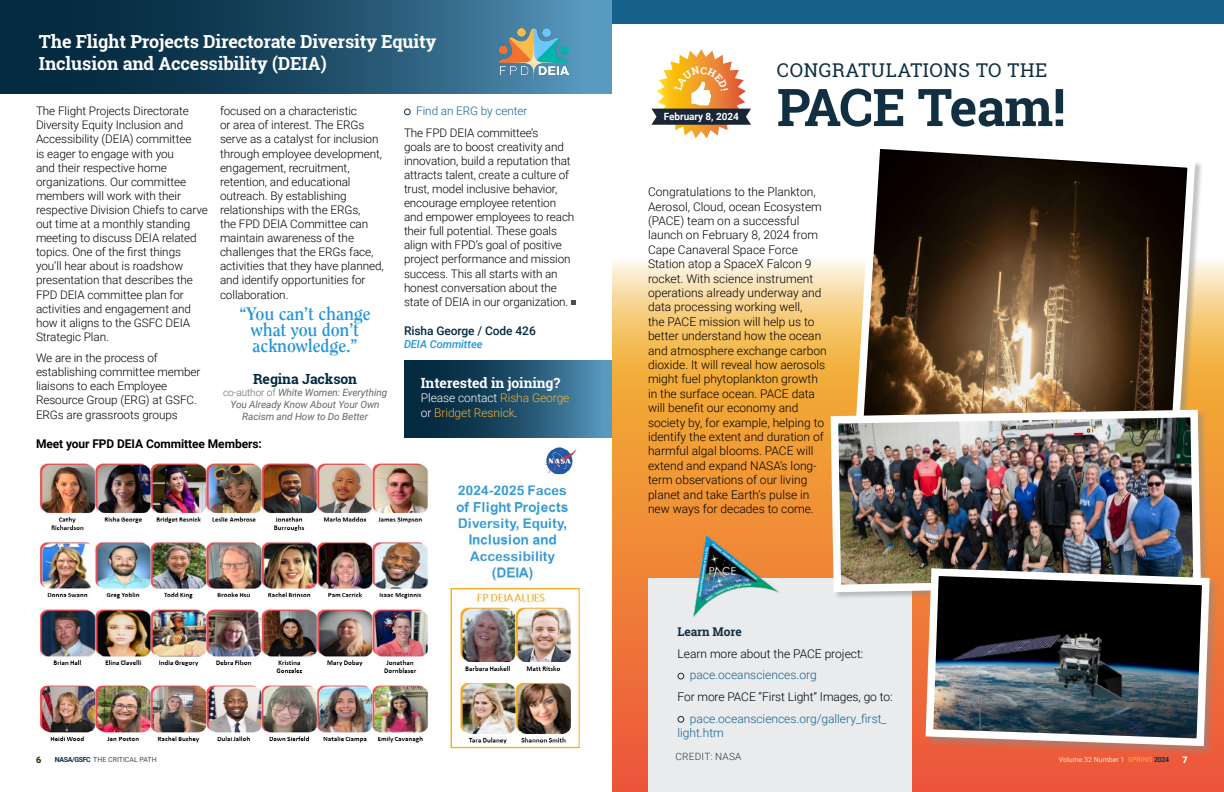
<style>
.page{position:relative;width:1224px;height:792px;background:#fff}
.page>*{position:absolute;margin:0;border:0;box-sizing:border-box;transform-origin:0 0}
.comings_h1{font:700 52px "Roboto Slab";letter-spacing:-.025em;color:#112f41}
.comings_h1-2{font:19px "Roboto Slab";letter-spacing:.03em;color:#112f41}
.body{font:700 18px/21.6px "Roboto Slab";letter-spacing:-.005em;color:#fff}
.quote_green{font:700 18px/16px "Clearface LT";letter-spacing:-.005em;color:#2395da;text-align:center}
.body-2{font:700 14px "Roboto Slab";letter-spacing:-.005em;color:#fff}
.body-3{font:700 14px "Roboto Slab";letter-spacing:-.005em;color:#042a40}
.body-4{font:300 12px/14.4px "Roboto";color:#000}
.body-5{font:300 12px/14.4px "Roboto";color:#14618d}
.body-6{font:300 12px/14.4px "Roboto";letter-spacing:-.005em;color:#f2b134}
.body-7{font:700 12px "Roboto";letter-spacing:-.005em;color:#000}
.body-8{font:300 12px "Roboto";color:#17618d}
.writer_name{font:500 12px "Roboto";letter-spacing:-.005em;color:#042a40}
.body-9{font:700 12px "Roboto Slab";letter-spacing:-.005em;color:#112f41}
.body-10{font:300 11.8px/14.1px "Roboto";letter-spacing:-.005em;color:#000}
.body-11{font:300 11.8px "Roboto";letter-spacing:-.005em;color:#17618d}
.writer_title{font:italic 500 11px "Roboto";letter-spacing:-.005em;color:#2395da}
.body-12{font:italic 10px/12px "Roboto";letter-spacing:-.005em;color:#666;text-align:center}
.body-13{font:700 10px "Roboto";letter-spacing:-.005em;color:#fff}
.t1{font:300 10px "Roboto";letter-spacing:.03em;color:#333}
.t2{font:900 9px "Roboto";color:#402e04}
.t3{font:900 9px "Roboto";color:#fff}
.t4{font:7px "Roboto";color:#f4e7be}
.t5{font:7px "Roboto";color:#4c4c4c}
.s1{font-weight:300;font-style:normal}
.s2{color:#fff}
.s3{font-weight:700;color:#112f41}
.s4{color:#f2b134}
</style>
<div class="page">
<svg style="left:612px;top:260px;width:612px;height:532px;background:#f19d4f"></svg>
<div style="left:612px;top:0;width:612px;height:24px;background:#17618d"></div>
<div style="left:648px;top:579px;width:264px;height:213px;background:#e9ebed"></div>
<svg style="left:678px;top:673px;width:6px;height:6px"></svg>
<div style="left:678px;top:716px;width:6px;height:7px;border:1px solid #112f41;border-radius:50%"></div>
<svg style="left:851px;top:149px;width:348px;height:257px;background:#614e3b"></svg>
<img style="left:827px;top:406px;width:378px;height:190px">
<div style="left:926px;top:569px;width:293px;height:187px;background:#8c8c8c;opacity:.5"></div>
<img style="left:922px;top:564px;width:292px;height:186px">
<img style="left:682px;top:536px;width:101px;height:81px">
<svg style="left:0;top:0;width:612px;height:94px;background:#204f6a"></svg>
<div style="left:404px;top:109px;width:7px;height:6px;border:1px solid #112f41;border-radius:50%"></div>
<svg style="left:571px;top:300px;width:5px;height:5px"></svg>
<img style="left:500px;top:28px;width:69px;height:56px">
<img style="left:39px;top:447px;width:541px;height:302px">
<svg style="left:404px;top:360px;width:208px;height:77px;background:#22516d"></svg>
<div style="left:32px;top:441px;width:412px;height:18px;background:#fff"></div>
<div style="left:432px;top:453px;width:13px;height:309px;background:#fff"></div>
<div style="left:451px;top:588px;width:129px;height:160px;border:1px solid #f9aa19"></div>
<svg style="left:651px;top:49px;width:100px;height:89px"></svg>
<p class="body" style="left:39px;top:31px;width:399px">The Flight Projects Directorate Diversity Equity<br>Inclusion and Accessibility (DEIA)</p>
<p class="body-10" style="left:36px;top:104px;width:173px">The Flight Projects Directorate<br>Diversity Equity Inclusion and<br>Accessibility (DEIA) committee<br>is eager to engage with you<br>and their respective home organizations. Our committee members will work with their respective Division Chiefs to carve out time at a monthly standing meeting to discuss DEIA related topics. One of the first things you’ll hear about is roadshow presentation that describes the<br>FPD DEIA committee plan for activities and engagement and how it aligns to the GSFC DEIA<br>Strategic Plan.</p>
<p class="body-10" style="left:36px;top:351px;width:166px">We are in the process of establishing committee member liaisons to each Employee<br>Resource Group (ERG) at GSFC.<br>ERGs are grassroots groups</p>
<p class="body-10" style="left:220px;top:104px;width:165px">focused on a characteristic<br>or area of interest. The ERGs serve as a catalyst for inclusion through employee development, engagement, recruitment, retention, and educational outreach. By establishing relationships with the ERGs,<br>the FPD DEIA Committee can maintain awareness of the challenges that the ERGs face, activities that they have planned, and identify opportunities for collaboration.</p>
<p class="body-11" style="left:416px;top:103px;width:113px">Find an ERG by center</p>
<p class="body-10" style="left:404px;top:125px;width:172px">The FPD DEIA committee’s<br>goals are to boost creativity and innovation, build a reputation that attracts talent, create a culture of trust, model inclusive behavior, encourage employee retention and empower employees to reach their full potential. These goals align with FPD’s goal of positive project performance and mission success. This all starts with an honest conversation about the state of DEIA in our organization.</p>
<p class="writer_name" style="left:404px;top:322px;width:133px">Risha George / Code 426</p>
<p class="writer_title" style="left:404px;top:336px;width:80px">DEIA Committee</p>
<p class="quote_green" style="left:239px;top:305px;width:133px">“You can’t change what you don’t acknowledge.”</p>
<p class="body-3" style="left:253px;top:370px;width:106px">Regina Jackson</p>
<p class="body-12" style="left:223px;top:386px;width:166px"><span class="s1">co-author of</span> White Women: Everything<br>You Already Know About Your Own<br>Racism and How to Do Better</p>
<p class="body-2" style="left:421px;top:373px;width:141px">Interested in joining?</p>
<p class="body-6" style="left:421px;top:391px;width:150px"><span class="s2">Please contact</span> Risha George <span class="s2">or</span> Bridget Resnick<span class="s2">.</span></p>
<p class="body-7" style="left:36px;top:436px;width:227px">Meet your FPD DEIA Committee Members:</p>
<p class="t2" style="left:36px;top:753px;width:7px">6</p>
<p class="t5" style="left:55px;top:755px;width:103px"><span class="s3">NASA/GSFC</span> THE CRITICAL PATH</p>
<p class="body-13" style="left:664px;top:109px;width:76px">February 8, 2024</p>
<p class="comings_h1-2" style="left:777px;top:57px;width:272px">CONGRATULATIONS TO THE</p>
<p class="comings_h1" style="left:777px;top:72px;width:290px">PACE Team!</p>
<p class="body-4" style="left:648px;top:184px;width:180px">Congratulations to the Plankton,<br>Aerosol, Cloud, ocean Ecosystem (PACE) team on a successful launch on February 8, 2024 from<br>Cape Canaveral Space Force<br>Station atop a SpaceX Falcon 9 rocket. With science instrument operations already underway and data processing working well,<br>the PACE mission will help us to better understand how the ocean and atmosphere exchange carbon dioxide. It will reveal how aerosols might fuel phytoplankton growth in the surface ocean. PACE data will benefit our economy and society by, for example, helping to identify the extent and duration of harmful algal blooms. PACE will extend and expand NASA’s long&shy;term observations of our living planet and take Earth’s pulse in new ways for decades to come.</p>
<p class="body-9" style="left:678px;top:624px;width:66px">Learn More</p>
<p class="body-4" style="left:678px;top:646px;width:187px">Learn more about the PACE project:</p>
<p class="body-8" style="left:690px;top:667px;width:128px">pace.oceansciences.org</p>
<p class="body-4" style="left:678px;top:689px;width:217px">For more PACE “First Light” Images, go to:</p>
<p class="body-5" style="left:678px;top:711px;width:211px;text-indent:12px">pace.oceansciences.org/gallery_first_ light.htm</p>
<p class="t1" style="left:675px;top:749px;width:68px">CREDIT: NASA</p>
<p class="t4" style="left:1059px;top:755px;width:112px">Volume 32 Number 1 <span class="s4">SPRING</span> <span class="s3">2024</span></p>
<p class="t3" style="left:1183px;top:753px;width:7px">7</p>
</div>
